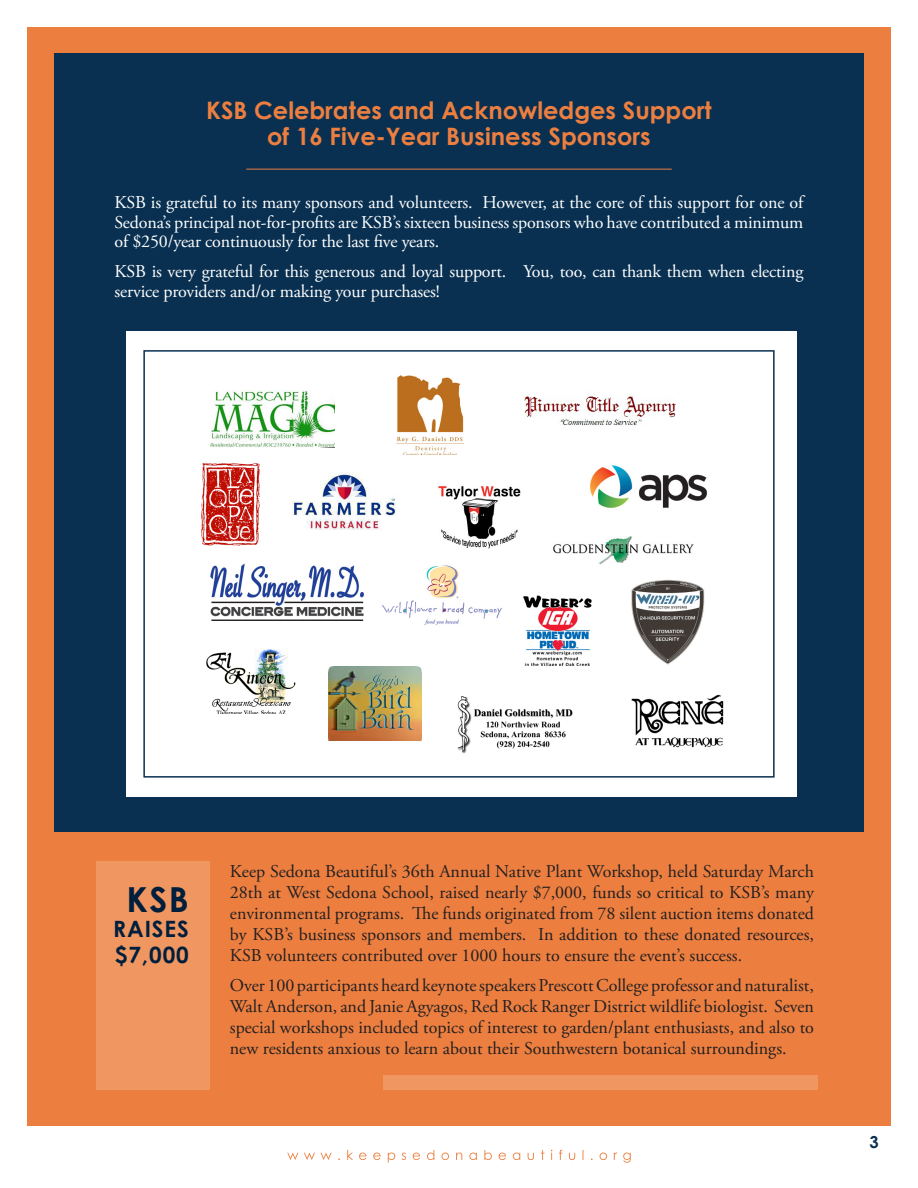
<style>
.page{position:relative;width:918px;height:1188px;background:#fff}
.page>*{position:absolute;margin:0;border:0;box-sizing:border-box;transform-origin:0 0}
.t1{font:700 34.5px "Century Gothic";color:#001f3c}
.t2{font:700 24px/25.5px "Century Gothic";color:#ec7f40;text-align:center}
.t3{font:700 22.5px/25.5px "Century Gothic";letter-spacing:.04em;color:#001f3c}
.Body{font:18px/21px "Adobe Garamond Pro";color:#231f20;text-align:justify}
.Body-2{font:18px/19.5px "Adobe Garamond Pro";letter-spacing:-.01em;color:#fff;text-align:justify}
.t4{font:700 16.5px "Century Gothic";color:#093051}
</style>
<div class="page">
<div style="left:27px;top:27px;width:864px;height:1098px;background:#ec7f40"></div>
<div style="left:54px;top:54px;width:810px;height:778px;background:#093051"></div>
<div style="left:96px;top:861px;width:114px;height:229px;background:#f09661"></div>
<div style="left:383px;top:1075px;width:435px;height:15px;background:#f09661"></div>
<hr style="left:246px;top:169px;width:426px;height:1px;background:#ea7e42">
<div style="left:126px;top:331px;width:670px;height:465px;background:#fff"></div>
<div style="left:143px;top:350px;width:632px;height:428px;border:2px solid #093051"></div>
<img style="left:590px;top:465px;width:117px;height:43px">
<img style="left:292px;top:472px;width:105px;height:57px">
<img style="left:553px;top:536px;width:141px;height:29px">
<img style="left:457px;top:696px;width:116px;height:58px">
<img style="left:211px;top:390px;width:123px;height:57px">
<img style="left:210px;top:563px;width:154px;height:58px">
<img style="left:524px;top:396px;width:152px;height:30px">
<img style="left:438px;top:486px;width:83px;height:63px">
<img style="left:201px;top:462px;width:59px;height:84px">
<img style="left:523px;top:595px;width:69px;height:71px">
<img style="left:382px;top:565px;width:120px;height:60px">
<img style="left:631px;top:579px;width:74px;height:86px">
<img style="left:206px;top:649px;width:90px;height:65px">
<img style="left:328px;top:667px;width:93px;height:73px">
<img style="left:631px;top:694px;width:92px;height:54px">
<img style="left:397px;top:376px;width:66px;height:79px">
<svg style="left:287px;top:1150px;width:344px;height:13px"></svg>
<p class="t2" style="left:206px;top:97px;width:507px">KSB Celebrates and Acknowledges Support of 16 Five-Year Business Sponsors</p>
<p class="Body-2" style="left:115px;top:193px;width:690px">KSB is grateful to its many sponsors and volunteers. However, at the core of this support for one of Sedona’s principal not-for-profits are KSB’s sixteen business sponsors who have contributed a minimum of $250/year continuously for the last five years.</p>
<p class="Body-2" style="left:115px;top:262px;width:690px">KSB is very grateful for this generous and loyal support. You, too, can thank them when electing service providers and/or making your purchases!</p>
<p class="t1" style="left:127px;top:873px;width:64px">KSB</p>
<p class="t3" style="left:113px;top:915px;width:77px">RAISES $7,000</p>
<p class="Body" style="left:230px;top:862px;width:586px">Keep Sedona Beautiful’s 36th Annual Native Plant Workshop, held Saturday March 28th at West Sedona School, raised nearly $7,000, funds so critical to KSB’s many environmental programs. The funds originated from 78 silent auction items donated by KSB’s business sponsors and members. In addition to these donated resources, KSB volunteers contributed over 1000 hours to ensure the event’s success.</p>
<p class="Body" style="left:230px;top:976px;width:586px">Over 100 participants heard keynote speakers Prescott College professor and naturalist, Walt Anderson, and Janie Agyagos, Red Rock Ranger District wildlife biologist. Seven special workshops included topics of interest to garden/plant enthusiasts, and also to new residents anxious to learn about their Southwestern botanical surroundings.</p>
<p class="t4" style="left:869px;top:1129px;width:11px">3</p>
</div>
